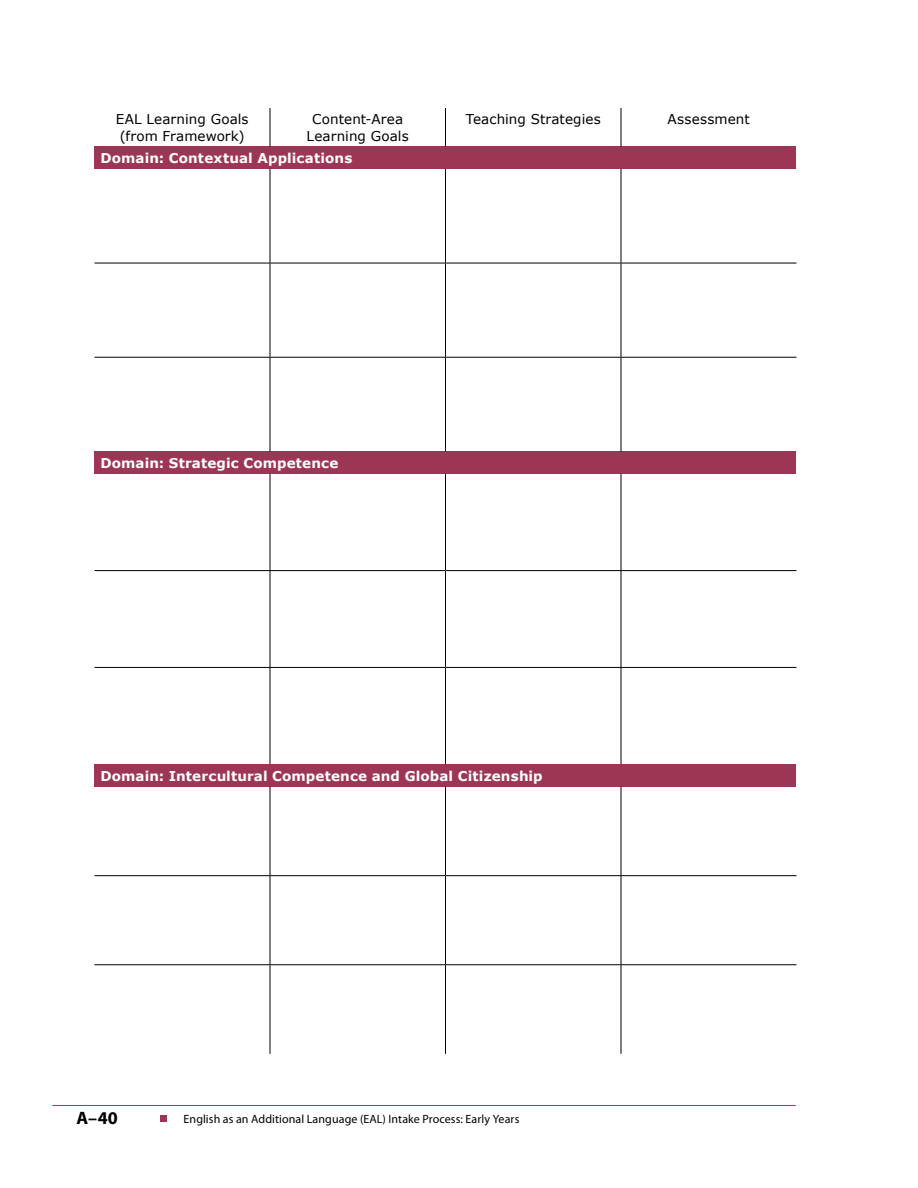
<style>
.page{position:relative;width:918px;height:1188px;background:#fff}
.page>*{position:absolute;margin:0;border:0;box-sizing:border-box;transform-origin:0 0}
.t1{font:700 18px "Myriad Pro";color:#000}
.t2{font:700 13.5px "Verdana";letter-spacing:.01em;color:#fff}
.t3{font:13.5px/16.2px "Verdana";letter-spacing:.01em;color:#000;text-align:center}
.t4{font:12px "Myriad Pro";letter-spacing:.005em;color:#000}
</style>
<div class="page">
<hr style="left:52px;top:1105px;width:744px;height:1px;background:#9d3655">
<div style="left:160px;top:1115px;width:7px;height:7px;background:#9d3655"></div>
<div style="left:94px;top:147px;width:702px;height:22px;background:#9d3655"></div>
<div style="left:94px;top:451px;width:702px;height:23px;background:#9d3655"></div>
<div style="left:94px;top:764px;width:702px;height:23px;background:#9d3655"></div>
<hr style="left:270px;top:169px;width:1px;height:94px;background:#000">
<hr style="left:445px;top:169px;width:1px;height:94px;background:#000">
<hr style="left:621px;top:169px;width:1px;height:94px;background:#000">
<hr style="left:94px;top:263px;width:176px;height:1px;background:#000">
<hr style="left:270px;top:263px;width:176px;height:1px;background:#000">
<hr style="left:270px;top:263px;width:1px;height:94px;background:#000">
<hr style="left:446px;top:263px;width:175px;height:1px;background:#000">
<hr style="left:445px;top:263px;width:1px;height:94px;background:#000">
<hr style="left:621px;top:263px;width:175px;height:1px;background:#000">
<hr style="left:621px;top:263px;width:1px;height:94px;background:#000">
<hr style="left:270px;top:358px;width:1px;height:93px;background:#000">
<hr style="left:445px;top:358px;width:1px;height:93px;background:#000">
<hr style="left:621px;top:358px;width:1px;height:93px;background:#000">
<hr style="left:270px;top:474px;width:1px;height:96px;background:#000">
<hr style="left:445px;top:474px;width:1px;height:96px;background:#000">
<hr style="left:621px;top:474px;width:1px;height:96px;background:#000">
<hr style="left:94px;top:570px;width:176px;height:1px;background:#000">
<hr style="left:270px;top:570px;width:176px;height:1px;background:#000">
<hr style="left:270px;top:571px;width:1px;height:96px;background:#000">
<hr style="left:446px;top:570px;width:175px;height:1px;background:#000">
<hr style="left:445px;top:571px;width:1px;height:96px;background:#000">
<hr style="left:621px;top:570px;width:175px;height:1px;background:#000">
<hr style="left:621px;top:571px;width:1px;height:96px;background:#000">
<hr style="left:94px;top:667px;width:176px;height:1px;background:#000">
<hr style="left:270px;top:667px;width:176px;height:1px;background:#000">
<hr style="left:270px;top:668px;width:1px;height:96px;background:#000">
<hr style="left:446px;top:667px;width:175px;height:1px;background:#000">
<hr style="left:445px;top:668px;width:1px;height:96px;background:#000">
<hr style="left:621px;top:667px;width:175px;height:1px;background:#000">
<hr style="left:621px;top:668px;width:1px;height:96px;background:#000">
<hr style="left:270px;top:787px;width:1px;height:88px;background:#000">
<hr style="left:445px;top:787px;width:1px;height:88px;background:#000">
<hr style="left:621px;top:787px;width:1px;height:88px;background:#000">
<hr style="left:94px;top:875px;width:176px;height:1px;background:#000">
<hr style="left:270px;top:875px;width:176px;height:1px;background:#000">
<hr style="left:270px;top:876px;width:1px;height:88px;background:#000">
<hr style="left:446px;top:875px;width:175px;height:1px;background:#000">
<hr style="left:445px;top:876px;width:1px;height:88px;background:#000">
<hr style="left:621px;top:875px;width:175px;height:1px;background:#000">
<hr style="left:621px;top:876px;width:1px;height:88px;background:#000">
<hr style="left:270px;top:965px;width:1px;height:89px;background:#000">
<hr style="left:445px;top:965px;width:1px;height:89px;background:#000">
<hr style="left:621px;top:965px;width:1px;height:89px;background:#000">
<hr style="left:270px;top:108px;width:1px;height:39px;background:#000">
<hr style="left:445px;top:108px;width:1px;height:39px;background:#000">
<hr style="left:621px;top:108px;width:1px;height:39px;background:#000">
<hr style="left:94px;top:964px;width:176px;height:1px;background:#000">
<hr style="left:270px;top:964px;width:176px;height:1px;background:#000">
<hr style="left:446px;top:964px;width:175px;height:1px;background:#000">
<hr style="left:621px;top:964px;width:175px;height:1px;background:#000">
<hr style="left:94px;top:357px;width:176px;height:1px;background:#000">
<hr style="left:270px;top:357px;width:176px;height:1px;background:#000">
<hr style="left:446px;top:357px;width:175px;height:1px;background:#000">
<hr style="left:621px;top:357px;width:175px;height:1px;background:#000">
<p class="t3" style="left:116px;top:111px;width:134px">EAL Learning Goals (from Framework)</p>
<p class="t3" style="left:307px;top:111px;width:104px">Content-Area<br>Learning Goals</p>
<p class="t3" style="left:466px;top:111px;width:137px">Teaching Strategies</p>
<p class="t3" style="left:668px;top:111px;width:84px">Assessment</p>
<p class="t2" style="left:100px;top:148px;width:253px">Domain: Contextual Applications</p>
<p class="t2" style="left:100px;top:453px;width:239px">Domain: Strategic Competence</p>
<p class="t2" style="left:100px;top:766px;width:444px">Domain: Intercultural Competence and Global Citizenship</p>
<h1 class="t1" style="left:76px;top:1106px;width:43px">A–40</h1>
<p class="t4" style="left:184px;top:1112px;width:337px">English as an Additional Language (EAL) Intake Process: Early Years</p>
</div>
